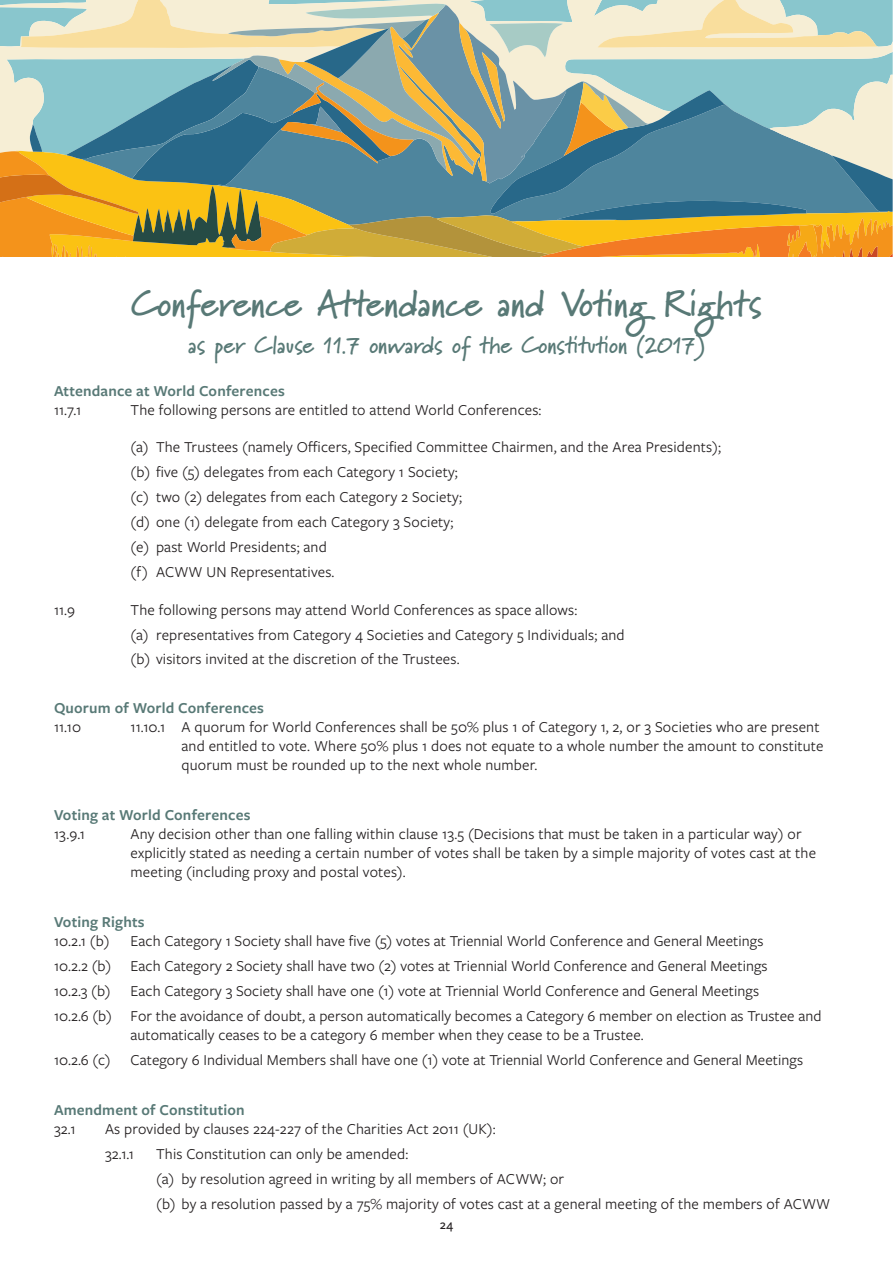
<style>
.page{position:relative;width:893px;height:1263px;background:#fff}
.page>*{position:absolute;margin:0;border:0;box-sizing:border-box;transform-origin:0 0}
.t1{font:700 37.5px "Marydale";color:#587976}
.t2{font:700 24px "Marydale";color:#587976}
.Oct_CW{font:15.75px/18.9px "Freight Sans Pro";letter-spacing:.01em;color:#231f20}
.Oct_CW-2{font:600 15.75px "Freight Sans Pro";letter-spacing:.01em;color:#587976}
.t3{font:500 13.5px "Freight Sans Pro";color:#231f20}
</style>
<div class="page">
<svg style="left:0;top:0;width:893px;height:256px;background:#a1ac8f"></svg>
<p class="t1" style="left:131px;top:281px;width:632px">Conference Attendance and Voting Rights</p>
<p class="t2" style="left:188px;top:331px;width:519px">as per Clause 11.7 onwards of the Constitution (2017)</p>
<p class="Oct_CW-2" style="left:54px;top:380px;width:232px">Attendance at World Conferences</p>
<p class="Oct_CW" style="left:54px;top:399px;width:29px">11.7.1</p>
<p class="Oct_CW" style="left:131px;top:399px;width:413px">The following persons are entitled to attend World Conferences:</p>
<p class="Oct_CW" style="left:131px;top:437px;width:592px">(a) The Trustees (namely Officers, Specified Committee Chairmen, and the Area Presidents);</p>
<p class="Oct_CW" style="left:131px;top:462px;width:329px">(b) five (5) delegates from each Category 1 Society;</p>
<p class="Oct_CW" style="left:131px;top:487px;width:333px">(c) two (2) delegates from each Category 2 Society;</p>
<p class="Oct_CW" style="left:131px;top:512px;width:324px">(d) one (1) delegate from each Category 3 Society;</p>
<p class="Oct_CW" style="left:131px;top:537px;width:198px">(e) past World Presidents; and</p>
<p class="Oct_CW" style="left:131px;top:562px;width:205px">(f) ACWW UN Representatives.</p>
<p class="Oct_CW" style="left:54px;top:599px;width:23px">11.9</p>
<p class="Oct_CW" style="left:131px;top:599px;width:448px">The following persons may attend World Conferences as space allows:</p>
<p class="Oct_CW" style="left:131px;top:624px;width:496px">(a) representatives from Category 4 Societies and Category 5 Individuals; and</p>
<p class="Oct_CW" style="left:131px;top:649px;width:331px">(b) visitors invited at the discretion of the Trustees.</p>
<p class="Oct_CW-2" style="left:54px;top:697px;width:211px">Quorum of World Conferences</p>
<p class="Oct_CW" style="left:54px;top:716px;width:29px">11.10</p>
<p class="Oct_CW" style="left:182px;top:716px;width:643px;text-indent:-51px">11.10.1 A quorum for World Conferences shall be 50% plus 1 of Category 1, 2, or 3 Societies who are present and entitled to vote. Where 50% plus 1 does not equate to a whole number the amount to constitute quorum must be rounded up to the next whole number.</p>
<p class="Oct_CW-2" style="left:54px;top:804px;width:198px">Voting at World Conferences</p>
<p class="Oct_CW" style="left:54px;top:824px;width:33px">13.9.1</p>
<p class="Oct_CW" style="left:131px;top:824px;width:687px">Any decision other than one falling within clause 13.5 (Decisions that must be taken in a particular way) or explicitly stated as needing a certain number of votes shall be taken by a simple majority of votes cast at the meeting (including proxy and postal votes).</p>
<p class="Oct_CW-2" style="left:54px;top:911px;width:92px">Voting Rights</p>
<p class="Oct_CW" style="left:54px;top:931px;width:57px">10.2.1 (b)</p>
<p class="Oct_CW" style="left:131px;top:931px;width:634px">Each Category 1 Society shall have five (5) votes at Triennial World Conference and General Meetings</p>
<p class="Oct_CW" style="left:54px;top:956px;width:715px">10.2.2 (b) Each Category 2 Society shall have two (2) votes at Triennial World Conference and General Meetings</p>
<p class="Oct_CW" style="left:54px;top:981px;width:58px">10.2.3 (b)</p>
<p class="Oct_CW" style="left:131px;top:981px;width:630px">Each Category 3 Society shall have one (1) vote at Triennial World Conference and General Meetings</p>
<p class="Oct_CW" style="left:131px;top:1006px;width:692px;text-indent:-77px">10.2.6 (b) For the avoidance of doubt, a person automatically becomes a Category 6 member on election as Trustee and automatically ceases to be a category 6 member when they cease to be a Trustee.</p>
<p class="Oct_CW" style="left:54px;top:1049px;width:58px">10.2.6 (c)</p>
<p class="Oct_CW" style="left:131px;top:1049px;width:674px">Category 6 Individual Members shall have one (1) vote at Triennial World Conference and General Meetings</p>
<p class="Oct_CW-2" style="left:54px;top:1099px;width:192px">Amendment of Constitution</p>
<p class="Oct_CW" style="left:54px;top:1119px;width:23px">32.1</p>
<p class="Oct_CW" style="left:105px;top:1119px;width:392px">As provided by clauses 224-227 of the Charities Act 2011 (UK):</p>
<p class="Oct_CW" style="left:105px;top:1144px;width:31px">32.1.1</p>
<p class="Oct_CW" style="left:156px;top:1144px;width:254px">This Constitution can only be amended:</p>
<p class="Oct_CW" style="left:156px;top:1169px;width:410px">(a) by resolution agreed in writing by all members of ACWW; or</p>
<p class="Oct_CW" style="left:156px;top:1194px;width:676px">(b) by a resolution passed by a 75% majority of votes cast at a general meeting of the members of ACWW</p>
<p class="t3" style="left:440px;top:1215px;width:15px">24</p>
</div>
